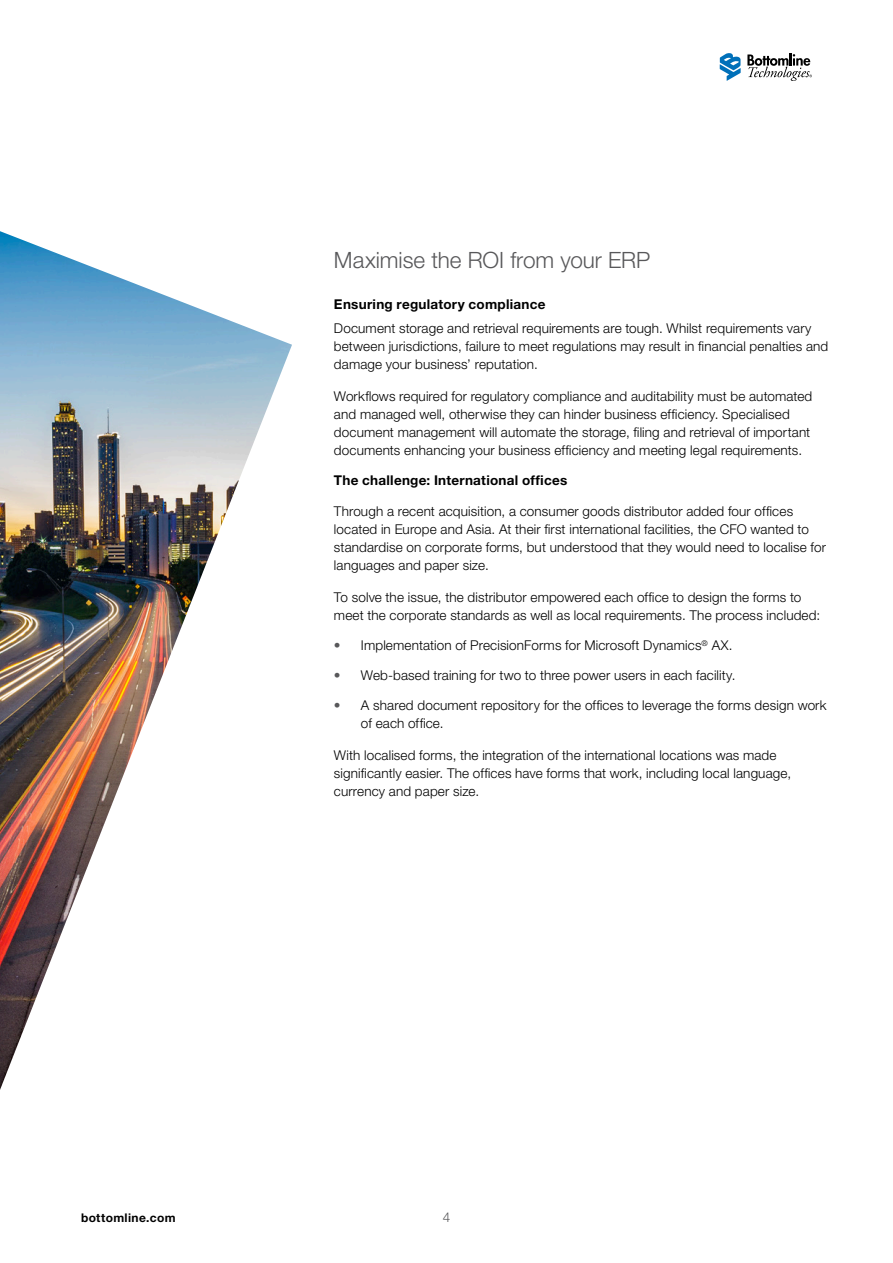
<style>
.page{position:relative;width:893px;height:1263px;background:#fff}
.page>*{position:absolute;margin:0;border:0;box-sizing:border-box;transform-origin:0 0}
.Headline4_Helvetica{font:300 22.5px "Helvetica Neue LT Std";letter-spacing:-.005em;color:#58585a}
.Body_Copy_Helvetica{font:300 13.5px/18px "Helvetica Neue LT Std";letter-spacing:.01em;color:#000}
.Body_Copy_Helvetica-2{font:700 13.5px "Helvetica Neue LT Std";letter-spacing:.02em;color:#000}
.Subhead_Helvetica_Ne{font:700 13.5px "Helvetica Neue LT Std";letter-spacing:.02em;color:#000}
.t1{font:300 13.5px "Helvetica Neue LT Std";color:#58585a}
.t2{font:700 12px "Helvetica Neue LT Std";letter-spacing:.03em;color:#000}
.s1{color:#58585a}
</style>
<div class="page">
<svg style="left:747px;top:53px;width:65px;height:28px"></svg>
<svg style="left:720px;top:53px;width:21px;height:28px"></svg>
<img style="left:0;top:231px;width:292px;height:859px">
<p class="Headline4_Helvetica" style="left:334px;top:246px;width:318px">Maximise the ROI from your ERP</p>
<p class="Subhead_Helvetica_Ne" style="left:334px;top:295px;width:213px">Ensuring regulatory compliance</p>
<p class="Body_Copy_Helvetica" style="left:334px;top:319px;width:496px">Document storage and retrieval requirements are tough. Whilst requirements vary between jurisdictions, failure to meet regulations may result in financial penalties and damage your business’ reputation.</p>
<p class="Body_Copy_Helvetica" style="left:334px;top:387px;width:480px">Workflows required for regulatory compliance and auditability must be automated and managed well, otherwise they can hinder business efficiency. Specialised document management will automate the storage, filing and retrieval of important documents enhancing your business efficiency and meeting legal requirements.</p>
<p class="Body_Copy_Helvetica-2" style="left:334px;top:472px;width:235px">The challenge: International offices</p>
<p class="Body_Copy_Helvetica" style="left:334px;top:502px;width:493px">Through a recent acquisition, a consumer goods distributor added four offices located in Europe and Asia. At their first international facilities, the CFO wanted to standardise on corporate forms, but understood that they would need to localise for languages and paper size.</p>
<p class="Body_Copy_Helvetica" style="left:334px;top:588px;width:488px">To solve the issue, the distributor empowered each office to design the forms to meet the corporate standards as well as local requirements. The process included:</p>
<p class="Body_Copy_Helvetica" style="left:334px;top:636px;width:400px"><span class="s1">•</span> Implementation of PrecisionForms for Microsoft Dynamics<sup>®</sup> AX.</p>
<p class="Body_Copy_Helvetica" style="left:334px;top:666px;width:403px"><span class="s1">•</span> Web-based training for two to three power users in each facility.</p>
<p class="Body_Copy_Helvetica" style="left:361px;top:696px;width:467px;text-indent:-27px"><span class="s1">•</span> A shared document repository for the offices to leverage the forms design work of each office.</p>
<p class="Body_Copy_Helvetica" style="left:334px;top:746px;width:459px">With localised forms, the integration of the international locations was made significantly easier. The offices have forms that work, including local language, currency and paper size.</p>
<p class="t2" style="left:81px;top:1211px;width:96px">bottomline.com</p>
<p class="t1" style="left:443px;top:1209px;width:9px">4</p>
</div>
